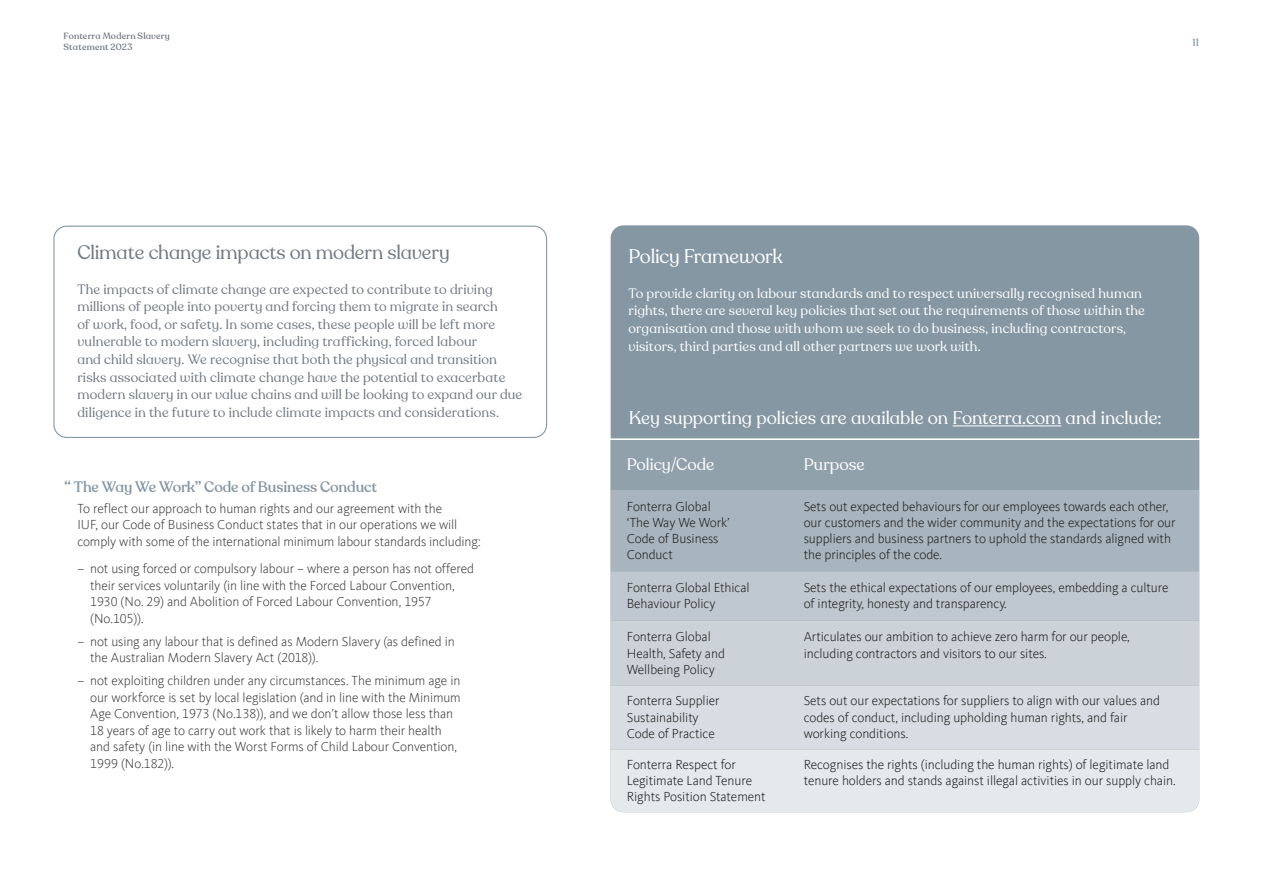
<style>
.page{position:relative;width:1263px;height:893px;background:#fff}
.page>*{position:absolute;margin:0;border:0;box-sizing:border-box;transform-origin:0 0}
.t1{font:19.5px "Recoleta Alt";letter-spacing:-.01em;color:#727982}
.t2{font:19.5px "Recoleta Alt";letter-spacing:-.015em;color:#fff}
.t3{font:18px "Recoleta Alt";color:#fff}
.t4{font:16.5px "Recoleta Alt";color:#fff}
.t5{font:500 15px "Recoleta Alt";letter-spacing:-.01em;color:#8597a3}
.t6{font:300 13.5px/16.2px "Kievit Offc Pro";letter-spacing:-.005em;color:#1d1d1b}
.t7{font:300 13.5px/16.5px "Kievit Offc Pro";letter-spacing:-.01em;color:#3c3c3b}
.t8{font:13.5px/17.7px "Recoleta Alt";letter-spacing:.015em;color:#727982}
.t9{font:13.5px/17.7px "Recoleta Alt";letter-spacing:.015em;color:#fff}
.t10{font:500 10.5px "Recoleta Alt";color:#8597a3}
.t11{font:500 9px/10.8px "Recoleta Alt";letter-spacing:.02em;color:#727982}
</style>
<div class="page">
<div style="left:611px;top:225px;width:588px;height:213px;background:#8597a3"></div>
<div style="left:53px;top:226px;width:494px;height:212px;border:1px solid #8597a3;border-radius:13px"></div>
<hr style="left:952px;top:425px;width:109px;height:1px;background:#fff">
<div style="left:611px;top:440px;width:588px;height:50px;background:#91a1ac"></div>
<div style="left:611px;top:490px;width:588px;height:81px;background:#a8b4be"></div>
<svg style="left:611px;top:571px;width:588px;height:241px;background:#d2d8de"></svg>
<p class="t11" style="left:64px;top:31px;width:108px">Fonterra Modern Slavery<br>Statement 2023</p>
<h1 class="t1" style="left:77px;top:240px;width:374px">Climate change impacts on modern slavery</h1>
<p class="t8" style="left:77px;top:280px;width:446px">The impacts of climate change are expected to contribute to driving millions of people into poverty and forcing them to migrate in search<br>of work, food, or safety. In some cases, these people will be left more vulnerable to modern slavery, including trafficking, forced labour<br>and child slavery. We recognise that both the physical and transition risks associated with climate change have the potential to exacerbate modern slavery in our value chains and will be looking to expand our due diligence in the future to include climate impacts and considerations.</p>
<p class="t5" style="left:65px;top:478px;width:314px">“ The Way We Work” Code of Business Conduct</p>
<p class="t7" style="left:77px;top:500px;width:405px">To reflect our approach to human rights and our agreement with the<br>IUF, our Code of Business Conduct states that in our operations we will comply with some of the international minimum labour standards including:</p>
<p class="t7" style="left:90px;top:560px;width:385px;text-indent:-13px">– not using forced or compulsory labour – where a person has not offered their services voluntarily (in line with the Forced Labour Convention, 1930 (No. 29) and Abolition of Forced Labour Convention, 1957 (No.105)).</p>
<p class="t7" style="left:90px;top:633px;width:366px;text-indent:-13px">– not using any labour that is defined as Modern Slavery (as defined in the Australian Modern Slavery Act (2018)).</p>
<p class="t7" style="left:90px;top:672px;width:372px;text-indent:-13px">– not exploiting children under any circumstances. The minimum age in our workforce is set by local legislation (and in line with the Minimum Age Convention, 1973 (No.138)), and we don’t allow those less than 18 years of age to carry out work that is likely to harm their health and safety (in line with the Worst Forms of Child Labour Convention, 1999 (No.182)).</p>
<p class="t10" style="left:1192px;top:36px;width:8px">11</p>
<h1 class="t2" style="left:628px;top:244px;width:156px">Policy Framework</h1>
<p class="t9" style="left:628px;top:285px;width:518px">To provide clarity on labour standards and to respect universally recognised human rights, there are several key policies that set out the requirements of those within the organisation and those with whom we seek to do business, including contractors, visitors, third parties and all other partners we work with.</p>
<h2 class="t3" style="left:629px;top:407px;width:534px">Key supporting policies are available on Fonterra.com and include:</h2>
<p class="t4" style="left:627px;top:454px;width:89px">Policy/Code</p>
<p class="t4" style="left:804px;top:454px;width:62px">Purpose</p>
<p class="t6" style="left:627px;top:498px;width:104px">Fonterra Global ‘The Way We Work’<br>Code of Business<br>Conduct</p>
<p class="t6" style="left:804px;top:498px;width:373px">Sets out expected behaviours for our employees towards each other, our customers and the wider community and the expectations for our suppliers and business partners to uphold the standards aligned with the principles of the code.</p>
<p class="t6" style="left:627px;top:580px;width:124px">Fonterra Global Ethical<br>Behaviour Policy</p>
<p class="t6" style="left:804px;top:580px;width:366px">Sets the ethical expectations of our employees, embedding a culture of integrity, honesty and transparency.</p>
<p class="t6" style="left:627px;top:629px;width:100px">Fonterra Global<br>Health, Safety and<br>Wellbeing Policy</p>
<p class="t6" style="left:804px;top:629px;width:328px">Articulates our ambition to achieve zero harm for our people, including contractors and visitors to our sites.</p>
<p class="t6" style="left:627px;top:693px;width:94px">Fonterra Supplier<br>Sustainability<br>Code of Practice</p>
<p class="t6" style="left:804px;top:693px;width:358px">Sets out our expectations for suppliers to align with our values and codes of conduct, including upholding human rights, and fair working conditions.</p>
<p class="t6" style="left:627px;top:756px;width:140px">Fonterra Respect for<br>Legitimate Land Tenure<br>Rights Position Statement</p>
<p class="t6" style="left:804px;top:756px;width:373px">Recognises the rights (including the human rights) of legitimate land tenure holders and stands against illegal activities in our supply chain.</p>
</div>
